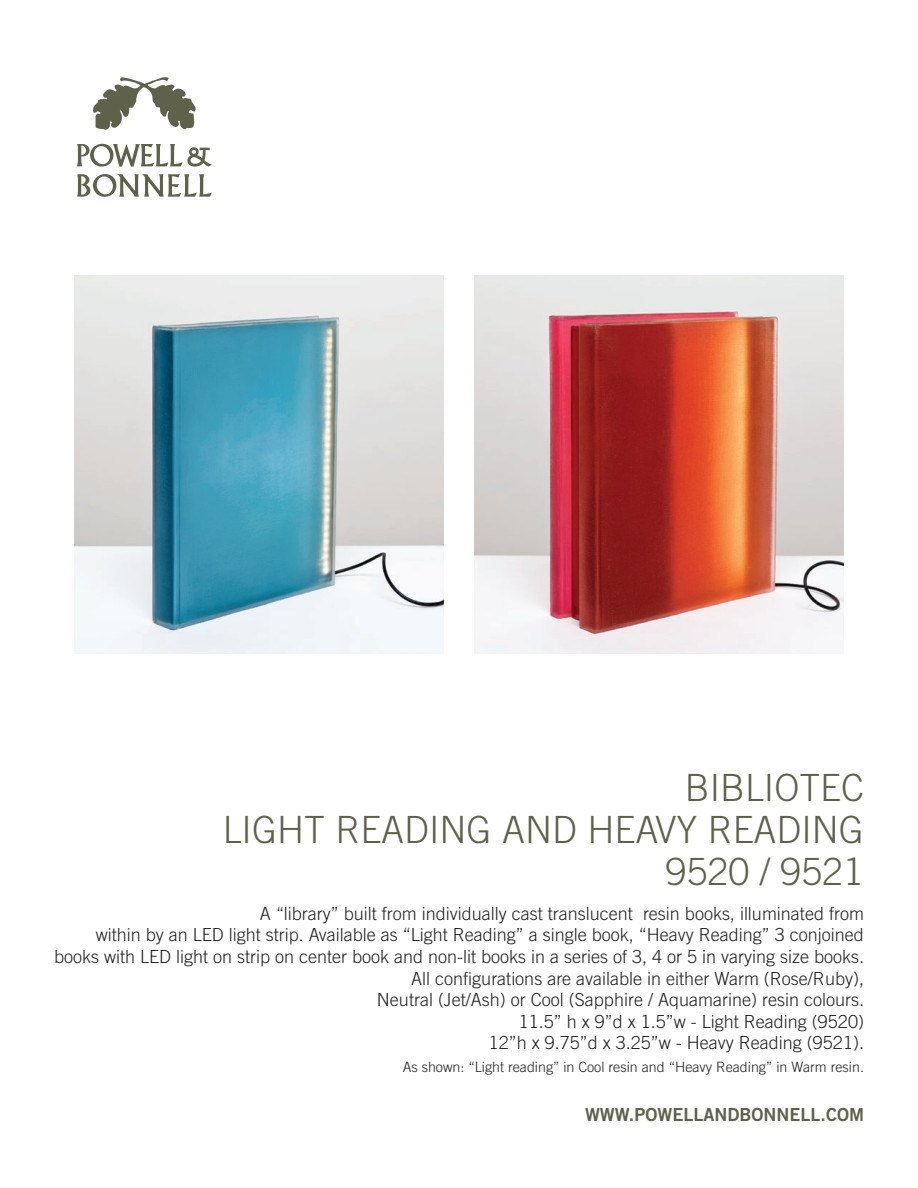
<style>
.page{position:relative;width:918px;height:1188px;background:#fff}
.page>*{position:absolute;margin:0;border:0;box-sizing:border-box;transform-origin:0 0}
.t1{font:300 37.5px/42px "Trade Gothic";color:#60614b;text-align:right}
.t2{font:300 18px/21.6px "Trade Gothic";color:#231f20;text-align:right}
.t3{font:18px "Trade Gothic Bold Two";color:#60614b}
.t4{font:300 14.25px "Trade Gothic";color:#231f20}
</style>
<div class="page">
<svg style="left:93px;top:77px;width:103px;height:53px"></svg>
<svg style="left:77px;top:144px;width:135px;height:23px"></svg>
<svg style="left:77px;top:174px;width:135px;height:23px"></svg>
<img style="left:75px;top:275px;width:368px;height:378px">
<img style="left:475px;top:275px;width:368px;height:378px">
<h1 class="t1" style="left:223px;top:766px;width:643px">BIBLIOTEC<br>LIGHT READING AND HEAVY READING<br>9520 / 9521</h1>
<p class="t2" style="left:54px;top:902px;width:812px">A “library” built from individually cast translucent resin books, illuminated from<br>within by an LED light strip. Available as “Light Reading” a single book, “Heavy Reading” 3 conjoined books with LED light on strip on center book and non-lit books in a series of 3, 4 or 5 in varying size books.<br>All configurations are available in either Warm (Rose/Ruby),<br>Neutral (Jet/Ash) or Cool (Sapphire / Aquamarine) resin colours.<br>11.5” h x 9”d x 1.5”w - Light Reading (9520)<br>12”h x 9.75”d x 3.25”w - Heavy Reading (9521).</p>
<p class="t4" style="left:403px;top:1058px;width:463px">As shown: “Light reading” in Cool resin and “Heavy Reading” in Warm resin.</p>
<p class="t3" style="left:585px;top:1103px;width:280px">WWW.POWELLANDBONNELL.COM</p>
</div>
